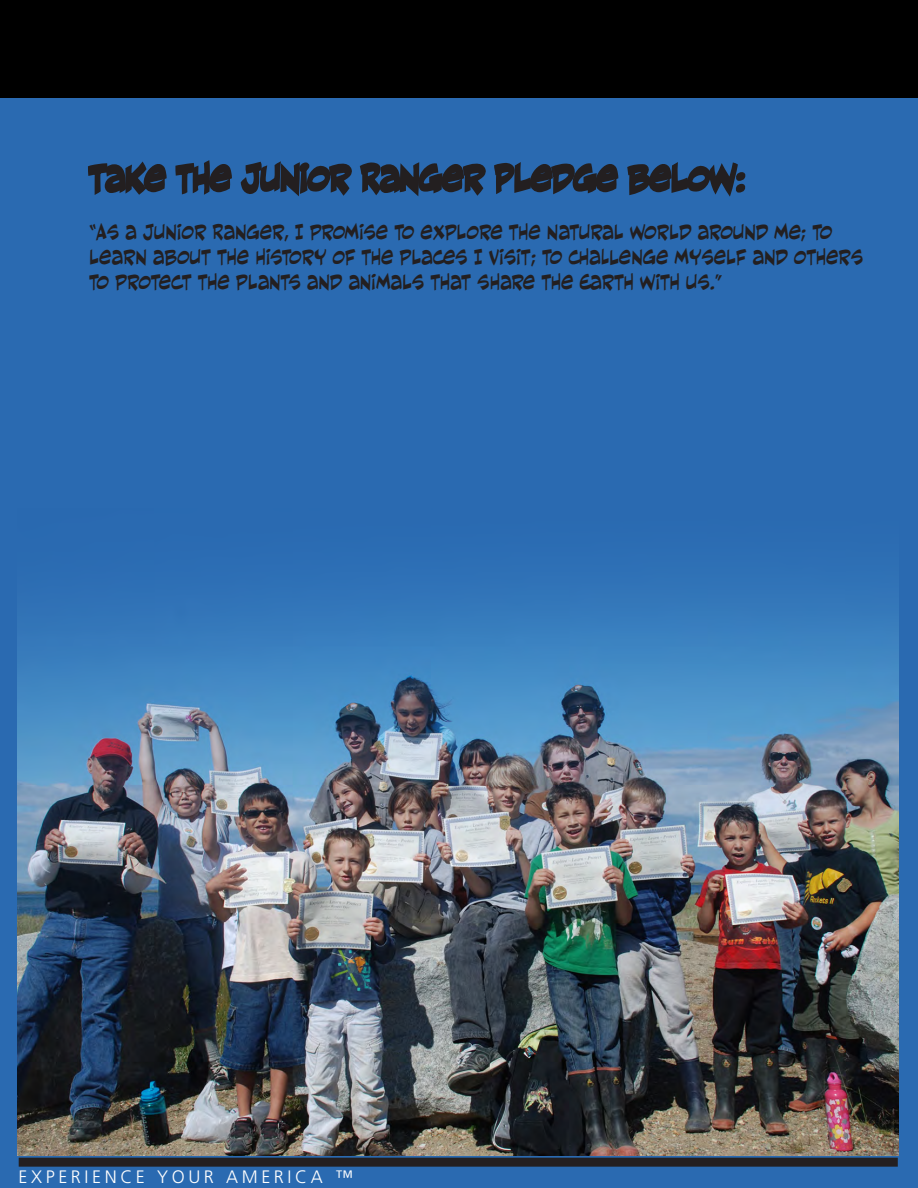
<style>
.page{position:relative;width:918px;height:1188px;background:#fff}
.page>*{position:absolute;margin:0;border:0;box-sizing:border-box;transform-origin:0 0}
.t1{font:36px "CC Mad Scientist";color:#231f20}
.t2{font:21px/25.2px "CC Mad Scientist";color:#231f20}
.t3{font:300 18px "Frutiger LT Std";letter-spacing:.2em;color:#fff}
</style>
<div class="page">
<div style="left:0;top:93px;width:918px;height:1095px;background:#2a6ab1"></div>
<div style="left:0;top:0;width:918px;height:97px;background:#000"></div>
<div style="left:19px;top:1158px;width:879px;height:9px;background:#231f20"></div>
<svg style="left:88px;top:161px;width:79px;height:34px"></svg>
<svg style="left:175px;top:160px;width:57px;height:35px"></svg>
<svg style="left:240px;top:161px;width:379px;height:36px"></svg>
<svg style="left:627px;top:162px;width:119px;height:35px"></svg>
<img style="left:18px;top:589px;width:881px;height:567px">
<h2 class="t1" style="left:89px;top:159px;width:657px">TAKE THE JUNIOR RANGER PLEDGE BELOW:</h2>
<p class="t2" style="left:89px;top:219px;width:776px">“AS A JUNIOR RANGER, I PROMISE TO EXPLORE THE NATURAL WORLD AROUND ME; TO<br>LEARN ABOUT THE HISTORY OF THE PLACES I VISIT; TO CHALENGE MYSELF AND OTHERS<br>TO PROTECT THE PLANTS AND ANIMALS THAT SHARE THE EARTH WITH US.”</p>
<p class="t3" style="left:19px;top:1167px;width:336px">EXPERIENCE YOUR AMERICA ™</p>
</div>
